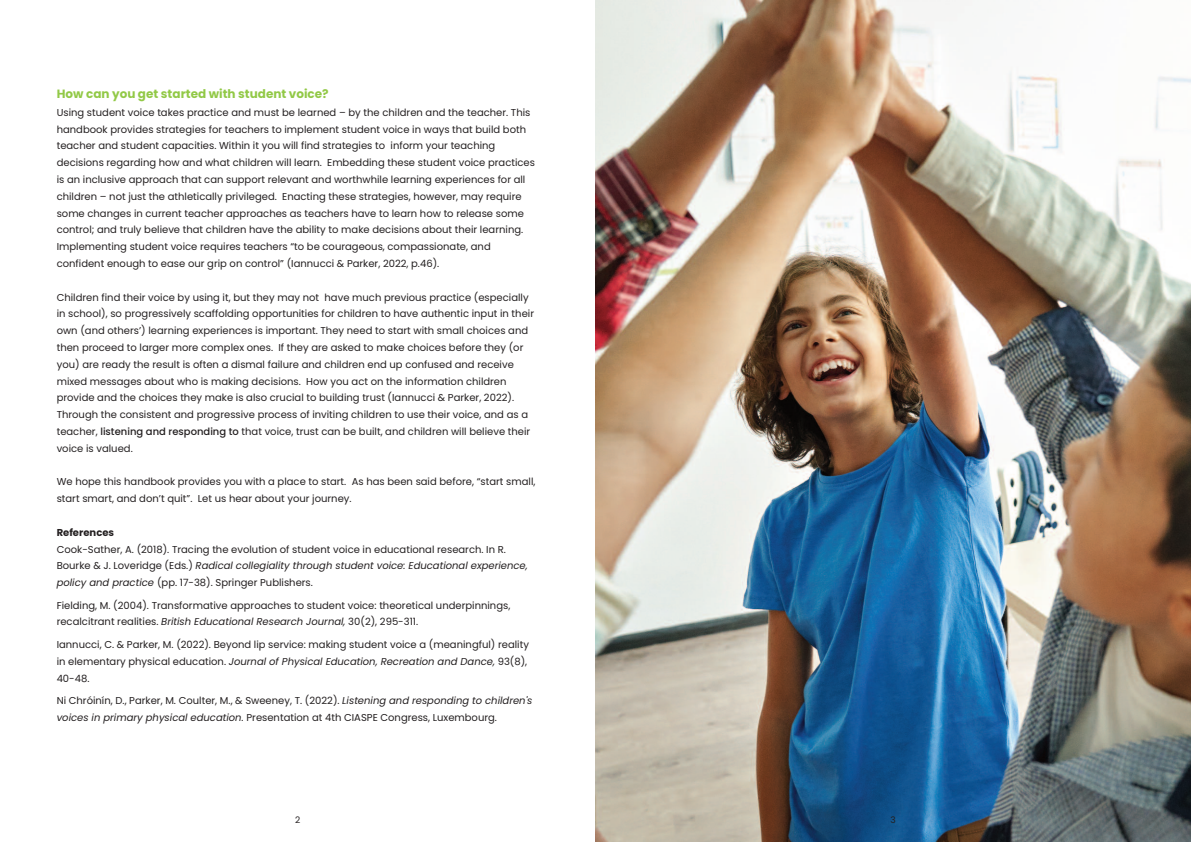
<style>
.page{position:relative;width:1191px;height:842px;background:#fff}
.page>*{position:absolute;margin:0;border:0;box-sizing:border-box;transform-origin:0 0}
.t1{font:700 12px "Poppins";color:#92c947}
.t2{font:10px/16.8px "Poppins";color:#231f20}
.t3{font:700 10px "Poppins";color:#231f20}
.t4{font:9px "Poppins";color:#231f20}
.s1{font-weight:500}
.s2{font-style:italic}
</style>
<div class="page">
<img style="left:595px;top:0;width:596px;height:842px">
<p class="t1" style="left:57px;top:86px;width:273px">How can you get started with student voice?</p>
<p class="t2" style="left:57px;top:104px;width:480px">Using student voice takes practice and must be learned – by the children and the teacher. This handbook provides strategies for teachers to implement student voice in ways that build both teacher and student capacities. Within it you will find strategies to inform your teaching decisions regarding how and what children will learn. Embedding these student voice practices is an inclusive approach that can support relevant and worthwhile learning experiences for all children – not just the athletically privileged. Enacting these strategies, however, may require some changes in current teacher approaches as teachers have to learn how to release some control; and truly believe that children have the ability to make decisions about their learning.<br>Implementing student voice requires teachers “to be courageous, compassionate, and confident enough to ease our grip on control” (Iannucci &amp; Parker, 2022, p.46).</p>
<p class="t2" style="left:57px;top:289px;width:479px">Children find their voice by using it, but they may not have much previous practice (especially in school), so progressively scaffolding opportunities for children to have authentic input in their own (and others’) learning experiences is important. They need to start with small choices and then proceed to larger more complex ones. If they are asked to make choices before they (or you) are ready the result is often a dismal failure and children end up confused and receive mixed messages about who is making decisions. How you act on the information children provide and the choices they make is also crucial to building trust (Iannucci &amp; Parker, 2022).<br>Through the consistent and progressive process of inviting children to use their voice, and as a teacher, <span class="s1">listening and responding to</span> that voice, trust can be built, and children will believe their voice is valued.</p>
<p class="t2" style="left:57px;top:473px;width:480px">We hope this handbook provides you with a place to start. As has been said before, “start small, start smart, and don’t quit”. Let us hear about your journey.</p>
<p class="t3" style="left:57px;top:526px;width:59px">References</p>
<p class="t2" style="left:57px;top:541px;width:472px">Cook-Sather, A. (2018). Tracing the evolution of student voice in educational research. In R.<br>Bourke &amp; J. Loveridge (Eds.) <span class="s2">Radical collegiality through student voice: Educational experience, policy and practice</span> (pp. 17-38). Springer Publishers.</p>
<p class="t2" style="left:57px;top:597px;width:455px">Fielding, M. (2004). Transformative approaches to student voice: theoretical underpinnings, recalcitrant realities. <span class="s2">British Educational Research Journal,</span> 30(2), 295-311.</p>
<p class="t2" style="left:57px;top:636px;width:474px">Iannucci, C. &amp; Parker, M. (2022). Beyond lip service: making student voice a (meaningful) reality in elementary physical education. <span class="s2">Journal of Physical Education, Recreation and Dance,</span> 93(8),<br>40-48.</p>
<p class="t2" style="left:57px;top:692px;width:477px">Ni Chróinín, D., Parker, M. Coulter, M., &amp; Sweeney, T. (2022). <span class="s2">Listening and responding to children's voices in primary physical education.</span> Presentation at 4th CIASPE Congress, Luxembourg.</p>
<p class="t4" style="left:295px;top:815px;width:7px">2</p>
<p class="t4" style="left:890px;top:815px;width:7px">3</p>
</div>
